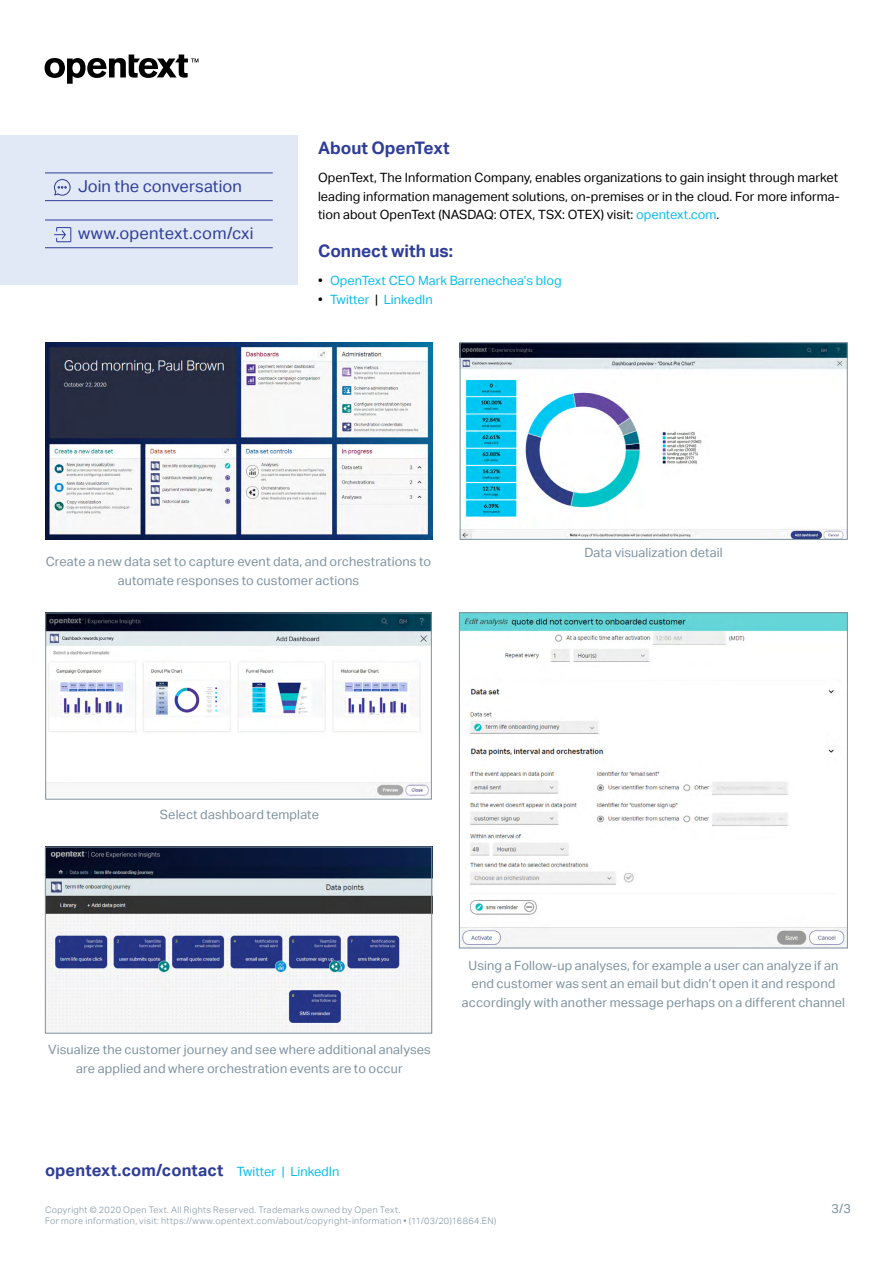
<style>
.page{position:relative;width:893px;height:1263px;background:#fff}
.page>*{position:absolute;margin:0;border:0;box-sizing:border-box;transform-origin:0 0}
.t1{font:700 17.25px "Aktiv Grotesk";color:#2e3d98}
.t2{font:16.5px "Aktiv Grotesk";letter-spacing:.005em;color:#2e3d98}
.t3{font:700 16.5px "Aktiv Grotesk";letter-spacing:.005em;color:#2e3d98}
.t4{font:12.75px/18.8px "Aktiv Grotesk";letter-spacing:.01em;color:#7e929f;text-align:center}
.t5{font:12.75px/18.8px "Aktiv Grotesk";color:#000}
.t6{font:12.75px "Aktiv Grotesk";color:#09bcef}
.t7{font:300 9px "Aktiv Grotesk";letter-spacing:.04em;color:#7e929f}
.s1{color:#09bcef}
.s2{color:#000}
</style>
<div class="page">
<svg style="left:45px;top:55px;width:153px;height:29px"></svg>
<img style="left:45px;top:342px;width:387px;height:198px">
<img style="left:462px;top:344px;width:384px;height:194px">
<div style="left:460px;top:342px;width:388px;height:198px;border:1px solid #7e929f"></div>
<img style="left:47px;top:615px;width:383px;height:182px">
<div style="left:45px;top:613px;width:387px;height:186px;border:1px solid #7e929f"></div>
<img style="left:47px;top:849px;width:383px;height:182px">
<div style="left:45px;top:847px;width:387px;height:186px;border:1px solid #7e929f"></div>
<img style="left:461px;top:614px;width:385px;height:332px">
<div style="left:459px;top:612px;width:389px;height:336px;border:1px solid #7e929f"></div>
<div style="left:0;top:135px;width:297px;height:150px;background:#e1e8f6"></div>
<hr style="left:45px;top:173px;width:228px;height:1px;background:#2e3d98">
<hr style="left:45px;top:200px;width:228px;height:1px;background:#2e3d98">
<hr style="left:45px;top:220px;width:228px;height:1px;background:#2e3d98">
<hr style="left:45px;top:247px;width:228px;height:1px;background:#2e3d98">
<svg style="left:54px;top:179px;width:17px;height:17px"></svg>
<svg style="left:54px;top:227px;width:18px;height:16px"></svg>
<p class="t2" style="left:78px;top:177px;width:165px">Join the conversation</p>
<p class="t2" style="left:78px;top:224px;width:177px">www.opentext.com/cxi</p>
<h1 class="t1" style="left:318px;top:138px;width:133px">About OpenText</h1>
<p class="t5" style="left:318px;top:168px;width:523px">OpenText, The Information Company, enables organizations to gain insight through market leading information management solutions, on-premises or in the cloud. For more informa&shy;tion about OpenText (NASDAQ: OTEX, TSX: OTEX) visit: <span class="s1">opentext.com</span>.</p>
<h1 class="t1" style="left:318px;top:241px;width:137px">Connect with us:</h1>
<p class="t6" style="left:318px;top:273px;width:245px"><span class="s2">•</span> OpenText CEO Mark Barrenechea’s blog</p>
<p class="t6" style="left:318px;top:292px;width:116px"><span class="s2">•</span> Twitter <span class="s2">|</span> LinkedIn</p>
<p class="t4" style="left:46px;top:552px;width:387px">Create a new data set to capture event data, and orchestrations to automate responses to customer actions</p>
<p class="t4" style="left:584px;top:543px;width:140px">Data visualization detail</p>
<p class="t4" style="left:160px;top:806px;width:161px">Select dashboard template</p>
<p class="t4" style="left:48px;top:1040px;width:384px">Visualize the customer journey and see where additional analyses are applied and where orchestration events are to occur</p>
<p class="t4" style="left:462px;top:956px;width:385px">Using a Follow-up analyses, for example a user can analyze if an end customer was sent an email but didn’t open it and respond accordingly with another message perhaps on a different channel</p>
<p class="t3" style="left:45px;top:1160px;width:180px">opentext.com/contact</p>
<p class="t6" style="left:237px;top:1164px;width:104px">Twitter | LinkedIn</p>
<p class="t7" style="left:45px;top:1205px;width:357px">Copyright © 2020 Open Text. All Rights Reserved. Trademarks owned by Open Text.</p>
<p class="t4" style="left:832px;top:1199px;width:21px">3/3</p>
<p class="t7" style="left:45px;top:1215px;width:453px">For more information, visit: https://www.opentext.com/about/copyright-information • (11/03/20)16864.EN)</p>
</div>
